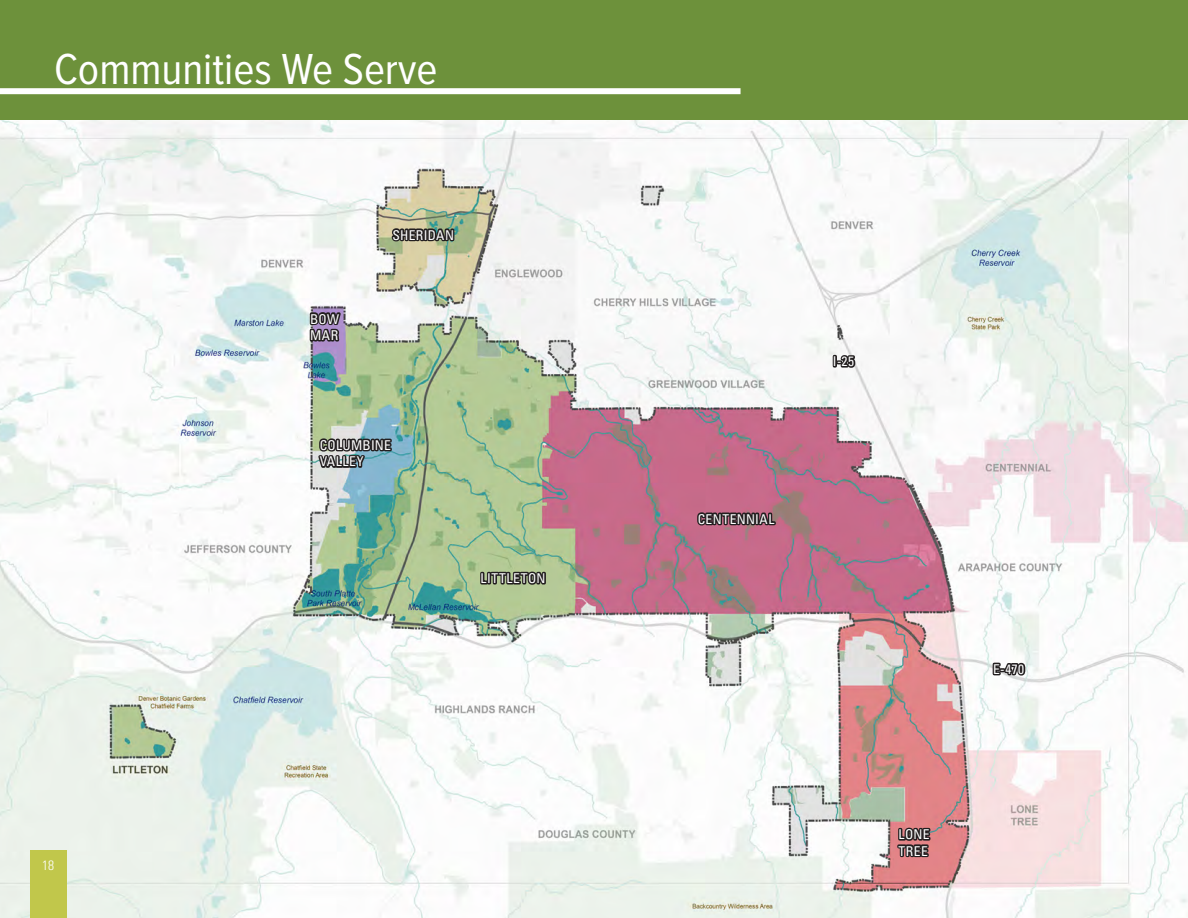
<style>
.page{position:relative;width:1188px;height:918px;background:#fff}
.page>*{position:absolute;margin:0;border:0;box-sizing:border-box;transform-origin:0 0}
.t1{font:45px "Proxima Nova Cond";color:#fff}
.Sidebar_Text_-_Proje{font:condensed 13.5px/16.5px "Univers";letter-spacing:.035em;color:#fff}
.t2{font:300 condensed 13.5px "Univers";color:#fff}
</style>
<div class="page">
<div style="left:0;top:0;width:1188px;height:121px;background:#6d913b"></div>
<img style="left:0;top:121px;width:1188px;height:797px">
<div style="left:0;top:88px;width:741px;height:6px;background:#fff"></div>
<div style="left:30px;top:850px;width:36px;height:68px;background:#c1c74b"></div>
<svg style="left:696px;top:494px;width:81px;height:42px;background:#9b586e"></svg>
<svg style="left:308px;top:287px;width:35px;height:72px"></svg>
<svg style="left:316px;top:421px;width:77px;height:68px;background:#869ca2"></svg>
<svg style="left:390px;top:210px;width:66px;height:42px;background:#8d9477"></svg>
<svg style="left:896px;top:817px;width:36px;height:42px;background:#865657"></svg>
<svg style="left:479px;top:561px;width:68px;height:35px;background:#8a9873"></svg>
<div style="left:833px;top:355px;width:4px;height:13px;border:3px solid #231f20"></div>
<svg style="left:836px;top:354px;width:21px;height:19px"></svg>
<svg style="left:991px;top:651px;width:36px;height:26px"></svg>
<p class="t1" style="left:54px;top:42px;width:385px">Communities We Serve</p>
<p class="Sidebar_Text_-_Proje" style="left:310px;top:310px;width:31px">BOW<br>MAR</p>
<p class="Sidebar_Text_-_Proje" style="left:392px;top:226px;width:63px">SHERIDAN</p>
<p class="Sidebar_Text_-_Proje" style="left:320px;top:437px;width:73px">COLUMBINE<br>VALLEY</p>
<p class="Sidebar_Text_-_Proje" style="left:481px;top:570px;width:66px">LITTLETON</p>
<p class="t2" style="left:42px;top:858px;width:13px">18</p>
<p class="Sidebar_Text_-_Proje" style="left:698px;top:511px;width:78px">CENTENNIAL</p>
<p class="Sidebar_Text_-_Proje" style="left:833px;top:353px;width:23px">I-25</p>
<p class="Sidebar_Text_-_Proje" style="left:899px;top:826px;width:32px">LONE<br>TREE</p>
<p class="Sidebar_Text_-_Proje" style="left:993px;top:661px;width:33px">E-470</p>
</div>
